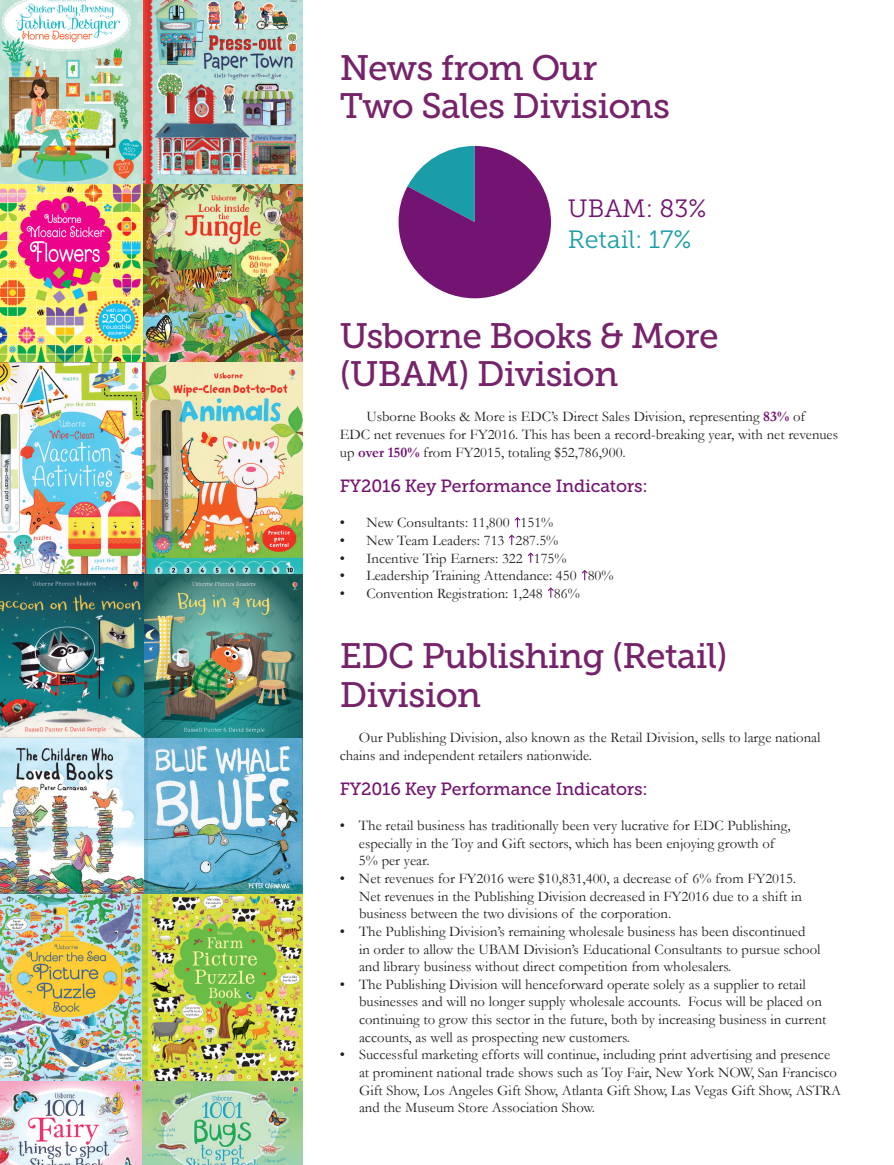
<style>
.page{position:relative;width:894px;height:1165px;background:#fff}
.page>*{position:absolute;margin:0;border:0;box-sizing:border-box;transform-origin:0 0}
.t1{font:35.25px/38.2px "Museo Slab 500";letter-spacing:-.02em;color:#77236b}
.t2{font:25.05px "Museo Slab 300";color:#1a9da7}
.t3{font:25.05px "Museo Slab 300";color:#731372}
.t4{font:17.7px "Museo Slab 500";letter-spacing:-.01em;color:#731372}
.t5{font:14.7px/17.7px "Garamond";color:#231f20}
.s1{font-weight:700;color:#731372}
</style>
<div class="page">
<img style="left:0;top:0;width:302px;height:1165px">
<img style="left:143px;top:737px;width:159px;height:157px">
<img style="left:0;top:737px;width:143px;height:157px">
<svg style="left:514px;top:517px;width:7px;height:10px"></svg>
<svg style="left:508px;top:534px;width:7px;height:11px"></svg>
<svg style="left:527px;top:552px;width:7px;height:11px"></svg>
<svg style="left:581px;top:570px;width:7px;height:10px"></svg>
<svg style="left:548px;top:587px;width:6px;height:11px"></svg>
<svg style="left:398px;top:146px;width:153px;height:152px"></svg>
<h1 class="t1" style="left:340px;top:49px;width:332px">News from Our<br>Two Sales Divisions</h1>
<h2 class="t3" style="left:568px;top:195px;width:140px">UBAM: 83%</h2>
<h2 class="t2" style="left:568px;top:226px;width:125px">Retail: 17%</h2>
<h1 class="t1" style="left:340px;top:317px;width:380px">Usborne Books &amp; More (UBAM) Division</h1>
<p class="t5" style="left:340px;top:408px;width:500px;text-indent:26px">Usborne Books &amp; More is EDC’s Direct Sales Division, representing <span class="s1">83%</span> of<br>EDC net revenues for FY2016. This has been a record-breaking year, with net revenues up <span class="s1">over 150%</span> from FY2015, totaling $52,786,900.</p>
<p class="t4" style="left:340px;top:476px;width:309px">FY2016 Key Performance Indicators:</p>
<p class="t5" style="left:340px;top:514px;width:215px">• New Consultants: 11,800 151%</p>
<p class="t5" style="left:340px;top:531px;width:220px">• New Team Leaders: 713 287.5%</p>
<p class="t5" style="left:340px;top:549px;width:228px">• Incentive Trip Earners: 322 175%</p>
<p class="t5" style="left:340px;top:567px;width:275px">• Leadership Training Attendance: 450 80%</p>
<p class="t5" style="left:340px;top:584px;width:241px">• Convention Registration: 1,248 86%</p>
<h1 class="t1" style="left:340px;top:637px;width:389px">EDC Publishing (Retail)<br>Division</h1>
<p class="t5" style="left:340px;top:728px;width:482px;text-indent:19px">Our Publishing Division, also known as the Retail Division, sells to large national chains and independent retailers nationwide.</p>
<p class="t4" style="left:340px;top:779px;width:309px">FY2016 Key Performance Indicators:</p>
<p class="t5" style="left:359px;top:816px;width:433px;text-indent:-19px">• The retail business has traditionally been very lucrative for EDC Publishing, especially in the Toy and Gift sectors, which has been enjoying growth of<br>5% per year.</p>
<p class="t5" style="left:359px;top:869px;width:444px;text-indent:-19px">• Net revenues for FY2016 were $10,831,400, a decrease of 6% from FY2015.<br>Net revenues in the Publishing Division decreased in FY2016 due to a shift in business between the two divisions of the corporation.</p>
<p class="t5" style="left:359px;top:922px;width:463px;text-indent:-19px">• The Publishing Division’s remaining wholesale business has been discontinued<br>in order to allow the UBAM Division’s Educational Consultants to pursue school and library business without direct competition from wholesalers.</p>
<p class="t5" style="left:359px;top:975px;width:469px;text-indent:-19px">• The Publishing Division will henceforward operate solely as a supplier to retail businesses and will no longer supply wholesale accounts. Focus will be placed on continuing to grow this sector in the future, both by increasing business in current accounts, as well as prospecting new customers.</p>
<p class="t5" style="left:359px;top:1046px;width:483px;text-indent:-19px">• Successful marketing efforts will continue, including print advertising and presence at prominent national trade shows such as Toy Fair, New York NOW, San Francisco Gift Show, Los Angeles Gift Show, Atlanta Gift Show, Las Vegas Gift Show, ASTRA and the Museum Store Association Show.</p>
</div>
